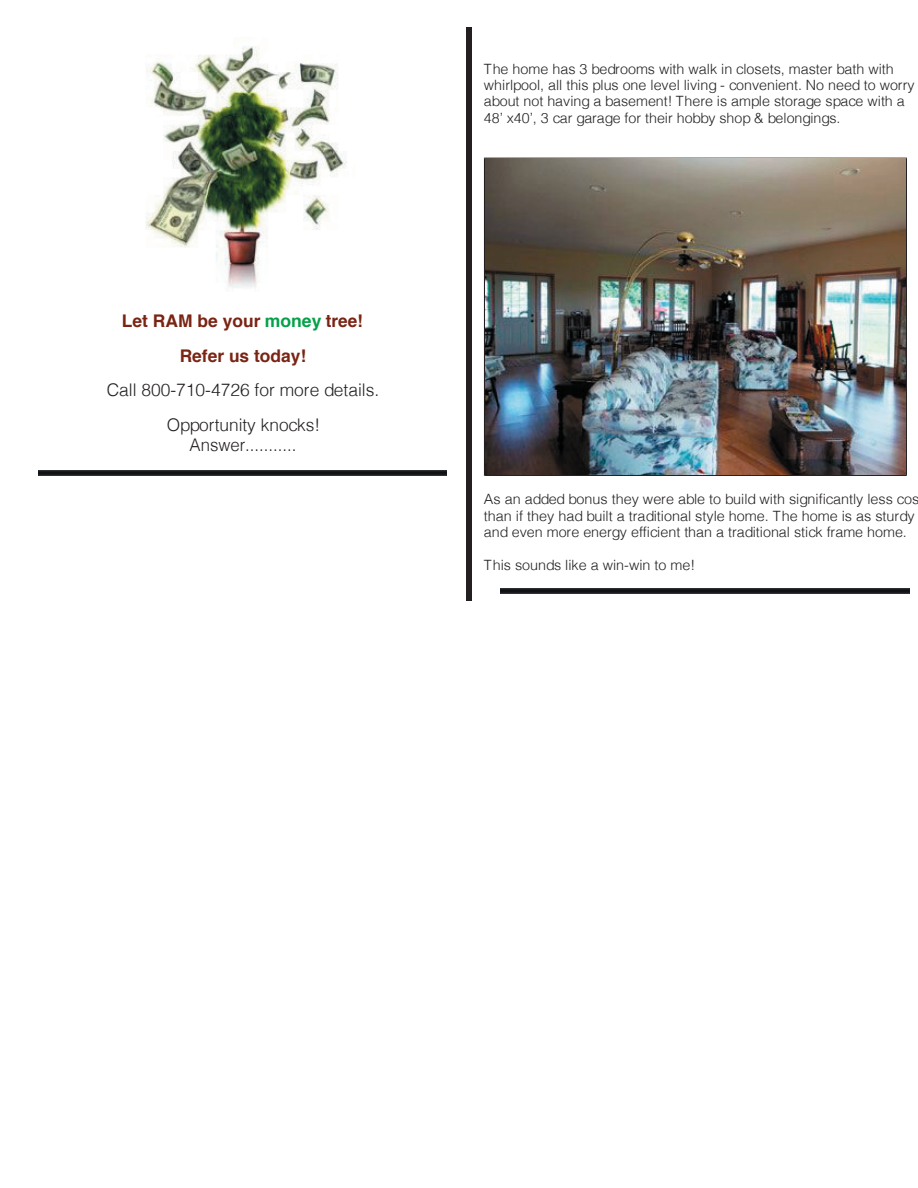
<style>
.page{position:relative;width:918px;height:1188px;background:#fff}
.page>*{position:absolute;margin:0;border:0;box-sizing:border-box;transform-origin:0 0}
.t1{font:300 17.4px/35px "Helvetica";color:#231f20;text-align:center}
.t2{font:700 17.4px/35px "Helvetica";color:#7a2414;text-align:center}
.t3{font:300 17.4px "Helvetica";color:#231f20;scale:.96 1}
.t4{font:300 14.1px/16.4px "Helvetica";color:#231f20}
.s1{color:#04a14a}
</style>
<div class="page">
<img style="left:145px;top:46px;width:202px;height:242px">
<img style="left:38px;top:471px;width:409px;height:5px">
<div style="left:467px;top:27px;width:5px;height:573px;background:#231f20"></div>
<img style="left:485px;top:159px;width:421px;height:316px">
<img style="left:500px;top:588px;width:409px;height:6px">
<p class="t2" style="left:122px;top:303px;width:242px">Let RAM be your <span class="s1">money</span> tree!<br>Refer us today!</p>
<p class="t1" style="left:107px;top:373px;width:274px">Call 800-710-4726 for more details.<br>Opportunity knocks!</p>
<p class="t3" style="left:190px;top:434px;width:113px">Answer...........</p>
<p class="t4" style="left:484px;top:60px;width:432px">The home has 3 bedrooms with walk in closets, master bath with whirlpool, all this plus one level living - convenient. No need to worry about not having a basement! There is ample storage space with a 48’ x40’, 3 car garage for their hobby shop &amp; belongings.</p>
<p class="t4" style="left:484px;top:491px;width:437px">As an added bonus they were able to build with significantly less cos than if they had built a traditional style home. The home is as sturdy and even more energy efficient than a traditional stick frame home.</p>
<p class="t4" style="left:484px;top:556px;width:213px">This sounds like a win-win to me!</p>
</div>
